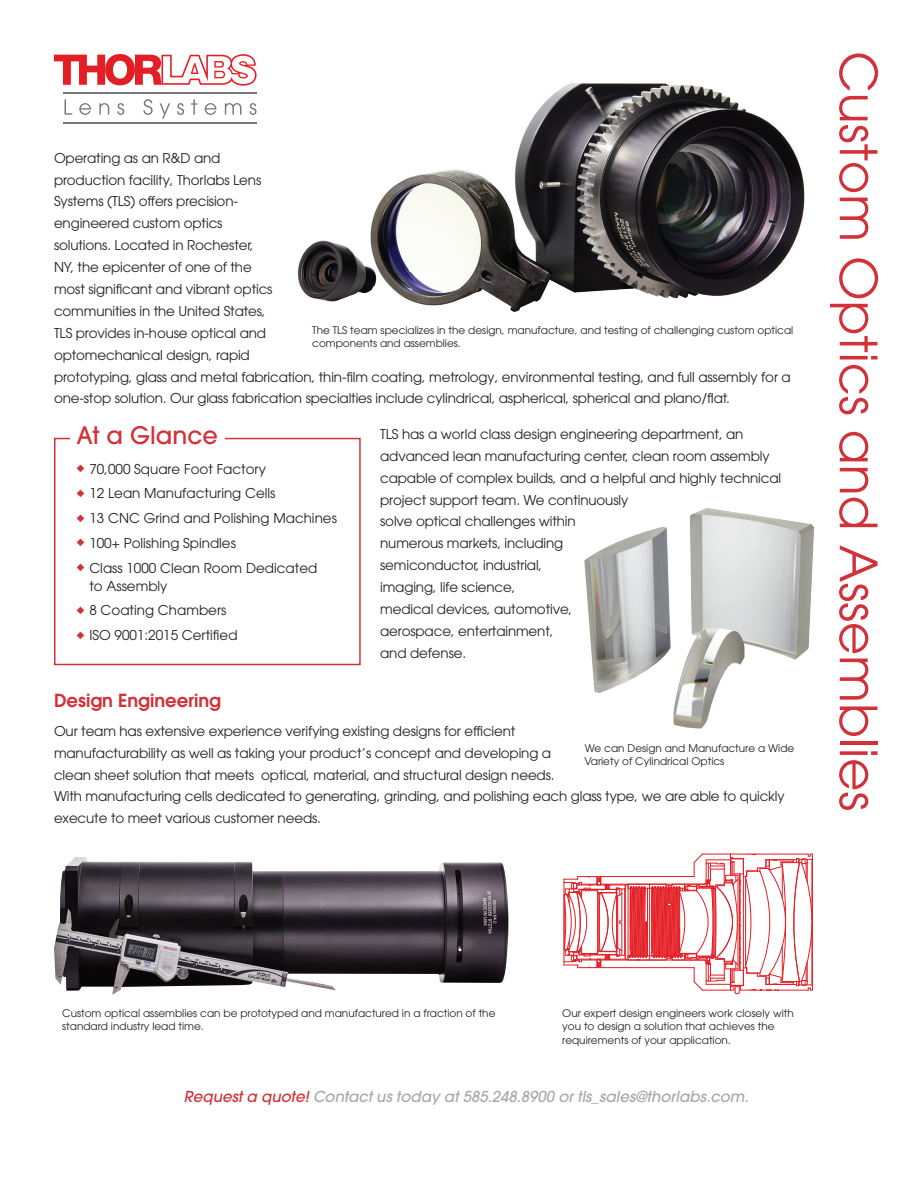
<style>
.page{position:relative;width:918px;height:1188px;background:#fff}
.page>*{position:absolute;margin:0;border:0;box-sizing:border-box;transform-origin:0 0}
.t1{font:51px "ITC Avant Garde Pro";color:#d13138}
.t2{font:500 24px "ITC Avant Garde Pro";color:#d13138}
.t3{font:600 18px "ITC Avant Garde Pro";color:#d13138}
.t4{font:italic 500 15px "ITC Avant Garde Pro";color:#a8a9ad}
.t5{font:13.5px/21.9px "ITC Avant Garde Pro";letter-spacing:-.01em;color:#231f20}
.t6{font:10.5px/13.5px "ITC Avant Garde Pro";color:#231f20}
.s1{color:#d13138}
</style>
<div class="page">
<hr style="left:63px;top:93px;width:194px;height:1px;background:#77787c">
<hr style="left:63px;top:122px;width:194px;height:2px;background:#77787c">
<svg style="left:64px;top:99px;width:8px;height:16px"></svg>
<svg style="left:79px;top:103px;width:12px;height:12px"></svg>
<svg style="left:99px;top:103px;width:10px;height:12px"></svg>
<svg style="left:117px;top:103px;width:7px;height:12px"></svg>
<svg style="left:143px;top:99px;width:10px;height:16px"></svg>
<svg style="left:160px;top:103px;width:10px;height:16px"></svg>
<svg style="left:177px;top:103px;width:7px;height:12px"></svg>
<svg style="left:191px;top:99px;width:7px;height:16px"></svg>
<svg style="left:205px;top:103px;width:11px;height:12px"></svg>
<svg style="left:225px;top:103px;width:16px;height:12px"></svg>
<svg style="left:250px;top:103px;width:7px;height:12px"></svg>
<svg style="left:54px;top:54px;width:203px;height:32px"></svg>
<img style="left:297px;top:83px;width:508px;height:229px">
<div style="left:54px;top:438px;width:307px;height:227px;border:2px solid #d13138"></div>
<div style="left:70px;top:426px;width:155px;height:18px;background:#fff"></div>
<svg style="left:563px;top:853px;width:250px;height:142px"></svg>
<img style="left:54px;top:857px;width:454px;height:138px">
<img style="left:584px;top:508px;width:230px;height:221px">
<p class="t5" style="left:54px;top:147px;width:738px">Operating as an R&amp;D and<br>production facility, Thorlabs Lens<br>Systems (TLS) offers precision-<br>engineered custom optics<br>solutions. Located in Rochester,<br>NY, the epicenter of one of the<br>most significant and vibrant optics<br>communities in the United States,<br>TLS provides in-house optical and<br>optomechanical design, rapid<br>prototyping, glass and metal fabrication, thin-film coating, metrology, environmental testing, and full assembly for a one-stop solution. Our glass fabrication specialties include cylindrical, aspherical, spherical and plano/flat.</p>
<p class="t5" style="left:380px;top:423px;width:402px">TLS has a world class design engineering department, an advanced lean manufacturing center, clean room assembly capable of complex builds, and a helpful and highly technical project support team. We continuously<br>solve optical challenges within<br>numerous markets, including<br>semiconductor, industrial,<br>imaging, life science,<br>medical devices, automotive,<br>aerospace, entertainment,<br>and defense.</p>
<p class="t6" style="left:312px;top:323px;width:483px">The TLS team specializes in the design, manufacture, and testing of challenging custom optical components and assemblies.</p>
<h2 class="t2" style="left:76px;top:420px;width:143px">At a Glance</h2>
<p class="t5" style="left:76px;top:458px;width:191px"><span class="s1">◆</span> 70,000 Square Foot Factory</p>
<p class="t5" style="left:76px;top:482px;width:201px"><span class="s1">◆</span> 12 Lean Manufacturing Cells</p>
<p class="t5" style="left:76px;top:507px;width:262px"><span class="s1">◆</span> 13 CNC Grind and Polishing Machines</p>
<p class="t5" style="left:76px;top:532px;width:161px"><span class="s1">◆</span> 100+ Polishing Spindles</p>
<p class="t5" style="left:89px;top:559px;width:230px;line-height:18px;text-indent:-13px"><span class="s1">◆</span> Class 1000 Clean Room Dedicated to Assembly</p>
<p class="t5" style="left:76px;top:599px;width:151px"><span class="s1">◆</span> 8 Coating Chambers</p>
<p class="t5" style="left:76px;top:624px;width:163px"><span class="s1">◆</span> ISO 9001:2015 Certified</p>
<h3 class="t3" style="left:54px;top:689px;width:169px">Design Engineering</h3>
<p class="t5" style="left:54px;top:720px;width:732px">Our team has extensive experience verifying existing designs for efficient<br>manufacturability as well as taking your product’s concept and developing a<br>clean sheet solution that meets optical, material, and structural design needs.<br>With manufacturing cells dedicated to generating, grinding, and polishing each glass type, we are able to quickly execute to meet various customer needs.</p>
<p class="t6" style="left:585px;top:741px;width:211px">We can Design and Manufacture a Wide<br>Variety of Cylindrical Optics</p>
<h1 class="t1" style="left:890px;top:51px;width:761px;rotate:90deg">Custom Optics and Assemblies</h1>
<p class="t6" style="left:62px;top:1006px;width:435px">Custom optical assemblies can be prototyped and manufactured in a fraction of the standard industry lead time.</p>
<p class="t6" style="left:562px;top:1006px;width:233px">Our expert design engineers work closely with you to design a solution that achieves the requirements of your application.</p>
<p class="t4" style="left:184px;top:1087px;width:566px"><span class="s1">Request a quote!</span> Contact us today at 585.248.8900 or tls_sales@thorlabs.com.</p>
</div>
